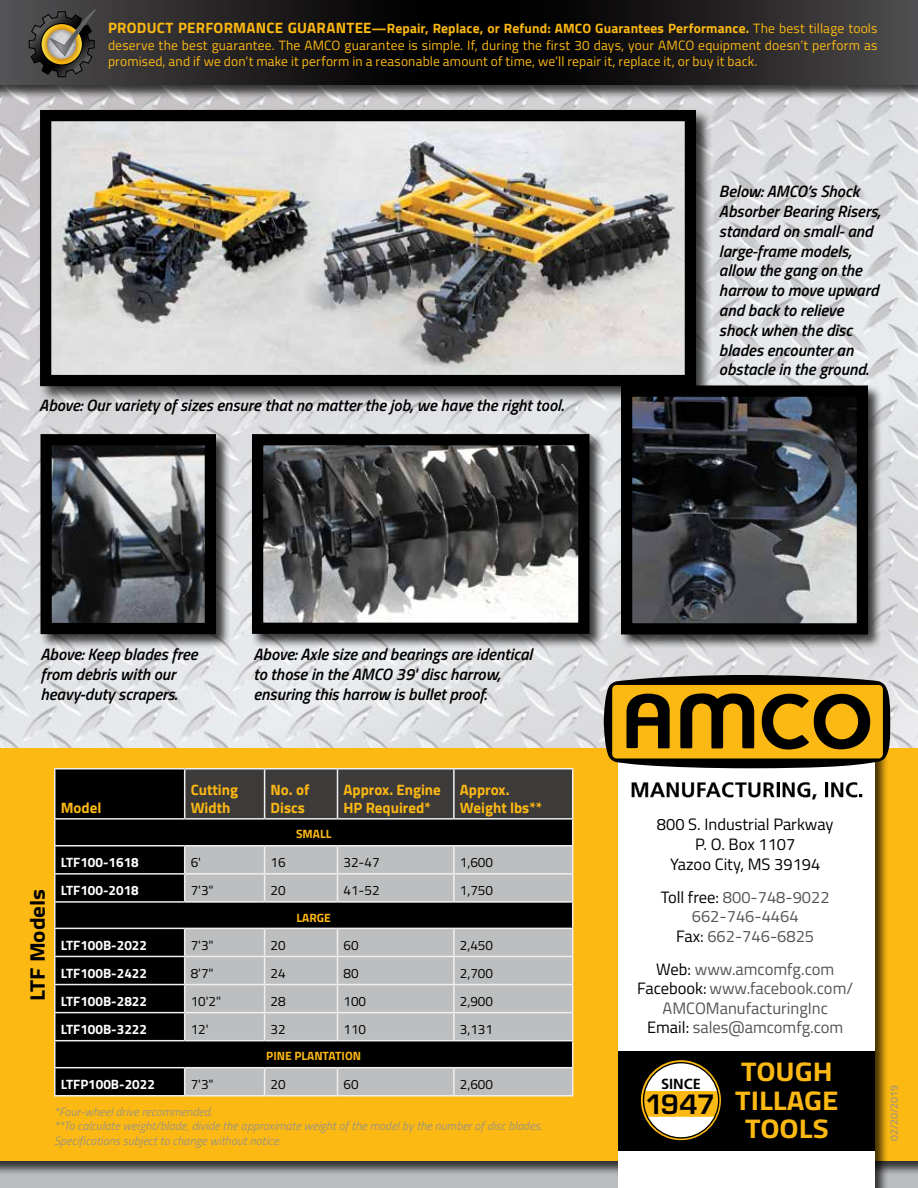
<style>
.page{position:relative;width:918px;height:1188px;background:#fff}
.page>*{position:absolute;margin:0;border:0;box-sizing:border-box;transform-origin:0 0}
.t1{font:700 29.25px "Eurostile";color:#000}
.t2{font:700 27px/28.5px "Titillium Web";color:#fdb913;text-align:center;scale:1.09 1}
.t3{font:700 21px "Titillium Web";color:#000;scale:1.1 1}
.t4{font:italic 600 16.5px/19.8px "Titillium Web";color:#000}
.t5{font:16.5px/19.5px "Titillium Web";color:#545456;text-align:center}
.t6{font:16.5px/19.5px "Titillium Web";color:#000;text-align:center}
.t7{font:700 15px/18px "Titillium Web";color:#fdb913}
.t8{font:700 14.55px "Frutiger";color:#000}
.t9{font:13.5px/16.2px "Titillium Web";letter-spacing:.01em;color:#fdb913;text-align:justify}
.t10{font:13.5px "Titillium Web";color:#000}
.t11{font:700 13.5px "Titillium Web";color:#fff}
.t12{font:italic 300 12px/14.4px "Titillium Web";letter-spacing:.01em;color:#8b8e90}
.t13{font:700 12px "Titillium Web";color:#fdb913}
.t14{font:10.5px "Titillium Web";color:#8b8e90}
.s1{font-weight:700;font-size:15px}
.s2{font-weight:700}
.s3{color:#000}
</style>
<div class="page">
<img style="left:0;top:99px;width:918px;height:648px">
<div style="left:0;top:1176px;width:918px;height:12px;background:#bcbec0"></div>
<div style="left:39px;top:433px;width:192px;height:216px;background:#000;opacity:.75"></div>
<img style="left:52px;top:446px;width:152px;height:176px">
<div style="left:40px;top:434px;width:176px;height:200px;border:11px solid #000"></div>
<div style="left:0;top:747px;width:918px;height:429px;background:#000;opacity:.75"></div>
<div style="left:0;top:748px;width:918px;height:413px;background:#fdb913"></div>
<div style="left:55px;top:769px;width:130px;height:50px;background:#000"></div>
<div style="left:56px;top:820px;width:128px;height:275px;background:#000"></div>
<hr style="left:54px;top:768px;width:131px;height:2px;background:#efeff0">
<hr style="left:54px;top:769px;width:2px;height:49px;background:#efeff0">
<hr style="left:185px;top:768px;width:80px;height:2px;background:#efeff0">
<hr style="left:265px;top:768px;width:72px;height:2px;background:#efeff0">
<hr style="left:338px;top:768px;width:116px;height:2px;background:#efeff0">
<hr style="left:454px;top:768px;width:119px;height:2px;background:#efeff0">
<hr style="left:54px;top:818px;width:131px;height:2px;background:#efeff0">
<hr style="left:54px;top:820px;width:2px;height:25px;background:#efeff0">
<hr style="left:54px;top:845px;width:131px;height:2px;background:#efeff0">
<hr style="left:54px;top:847px;width:2px;height:26px;background:#efeff0">
<hr style="left:54px;top:873px;width:131px;height:2px;background:#efeff0">
<hr style="left:54px;top:875px;width:2px;height:26px;background:#efeff0">
<hr style="left:54px;top:901px;width:131px;height:2px;background:#efeff0">
<hr style="left:54px;top:903px;width:2px;height:25px;background:#efeff0">
<hr style="left:54px;top:928px;width:131px;height:1px;background:#efeff0">
<hr style="left:54px;top:929px;width:2px;height:27px;background:#efeff0">
<hr style="left:54px;top:956px;width:131px;height:1px;background:#efeff0">
<hr style="left:54px;top:957px;width:2px;height:27px;background:#efeff0">
<hr style="left:54px;top:984px;width:131px;height:1px;background:#efeff0">
<hr style="left:54px;top:985px;width:2px;height:27px;background:#efeff0">
<hr style="left:54px;top:1012px;width:131px;height:1px;background:#efeff0">
<hr style="left:54px;top:1013px;width:2px;height:27px;background:#efeff0">
<hr style="left:54px;top:1040px;width:131px;height:1px;background:#efeff0">
<hr style="left:54px;top:1041px;width:2px;height:26px;background:#efeff0">
<hr style="left:54px;top:1067px;width:131px;height:1px;background:#efeff0">
<hr style="left:54px;top:1068px;width:2px;height:27px;background:#efeff0">
<svg style="left:184px;top:769px;width:389px;height:326px;background:#808182"></svg>
<hr style="left:54px;top:1095px;width:131px;height:2px;background:#efeff0">
<hr style="left:185px;top:1095px;width:80px;height:2px;background:#efeff0">
<hr style="left:265px;top:1095px;width:72px;height:2px;background:#efeff0">
<hr style="left:338px;top:1095px;width:116px;height:2px;background:#efeff0">
<hr style="left:454px;top:1095px;width:119px;height:2px;background:#efeff0">
<div style="left:616px;top:745px;width:273px;height:443px;background:#000;opacity:.75"></div>
<div style="left:618px;top:746px;width:256px;height:442px;background:#fff"></div>
<svg style="left:632px;top:782px;width:185px;height:18px"></svg>
<hr style="left:825px;top:782px;width:3px;height:15px;background:#000">
<svg style="left:831px;top:782px;width:31px;height:15px"></svg>
<svg style="left:604px;top:675px;width:286px;height:93px;background:#8d6a14"></svg>
<div style="left:38px;top:108px;width:676px;height:295px;background:#000;opacity:.75"></div>
<img style="left:52px;top:122px;width:632px;height:252px">
<div style="left:40px;top:110px;width:656px;height:276px;border:11px solid #000"></div>
<div style="left:620px;top:384px;width:263px;height:265px;background:#000;opacity:.75"></div>
<img style="left:633px;top:398px;width:223px;height:224px">
<div style="left:621px;top:386px;width:247px;height:248px;border:11px solid #000"></div>
<div style="left:618px;top:1051px;width:256px;height:100px;background:#000"></div>
<svg style="left:639px;top:1058px;width:85px;height:85px"></svg>
<div style="left:642px;top:1062px;width:78px;height:77px;background:#fff;border-radius:50%"></div>
<div style="left:641px;top:1060px;width:80px;height:80px;border:3px solid #fdb913;border-radius:50%"></div>
<svg style="left:640px;top:1091px;width:82px;height:26px;background:#edae13"></svg>
<div style="left:643px;top:1062px;width:76px;height:77px;border:1px solid #000;border-radius:50%"></div>
<div style="left:0;top:0;width:918px;height:99px;background:#000;opacity:.75"></div>
<svg style="left:0;top:0;width:918px;height:85px;background:#201e1f"></svg>
<svg style="left:29px;top:10px;width:67px;height:67px;background:#5c5543"></svg>
<div style="left:250px;top:433px;width:354px;height:216px;background:#000;opacity:.75"></div>
<img style="left:264px;top:446px;width:314px;height:176px">
<div style="left:252px;top:434px;width:338px;height:200px;border:11px solid #000"></div>
<p class="t9" style="left:108px;top:20px;width:771px"><span class="s1">PRODUCT PERFORMANCE GUARANTEE</span><span class="s2">—Repair, Replace, or Refund: AMCO Guarantees Performance.</span> The best tillage tools deserve the best guarantee. The AMCO guarantee is simple. If, during the first 30 days, your AMCO equipment doesn’t perform as promised, and if we don’t make it perform in a reasonable amount of time, we’ll repair it, replace it, or buy it back.</p>
<p class="t4" style="left:39px;top:394px;width:526px">Above: Our variety of sizes ensure that no matter the job, we have the right tool.</p>
<p class="t4" style="left:719px;top:181px;width:163px">Below: AMCO’s Shock<br>Absorber Bearing Risers, standard on small- and large-frame models, allow the gang on the harrow to move upward and back to relieve shock when the disc blades encounter an obstacle in the ground.</p>
<p class="t4" style="left:40px;top:644px;width:159px">Above: Keep blades free from debris with our heavy-duty scrapers.</p>
<p class="t4" style="left:254px;top:644px;width:280px">Above: Axle size and bearings are identical to those in the AMCO 39' disc harrow, ensuring this harrow is bullet proof.</p>
<p class="t3" style="left:21px;top:1001px;width:104px;rotate:-90deg">LTF Models</p>
<p class="t7" style="left:61px;top:798px;width:42px">Model</p>
<p class="t7" style="left:191px;top:780px;width:49px">Cutting<br>Width</p>
<p class="t7" style="left:271px;top:780px;width:40px">No. of<br>Discs</p>
<p class="t7" style="left:344px;top:780px;width:99px">Approx. Engine<br>HP Required*</p>
<p class="t7" style="left:460px;top:780px;width:84px">Approx.<br>Weight lbs**</p>
<p class="t13" style="left:296px;top:825px;width:37px">SMALL</p>
<p class="t11" style="left:61px;top:852px;width:80px">LTF100-1618</p>
<p class="t10" style="left:191px;top:852px;width:12px">6'</p>
<p class="t10" style="left:271px;top:852px;width:17px">16</p>
<p class="t10" style="left:343px;top:852px;width:38px">32-47</p>
<p class="t10" style="left:460px;top:852px;width:35px">1,600</p>
<p class="t11" style="left:61px;top:880px;width:80px">LTF100-2018</p>
<p class="t10" style="left:191px;top:881px;width:24px">7'3"</p>
<p class="t10" style="left:271px;top:881px;width:17px">20</p>
<p class="t10" style="left:343px;top:881px;width:38px">41-52</p>
<p class="t10" style="left:460px;top:881px;width:35px">1,750</p>
<p class="t13" style="left:297px;top:908px;width:36px">LARGE</p>
<p class="t11" style="left:61px;top:935px;width:88px">LTF100B-2022</p>
<p class="t10" style="left:191px;top:935px;width:24px">7'3"</p>
<p class="t10" style="left:271px;top:935px;width:17px">20</p>
<p class="t10" style="left:343px;top:935px;width:17px">60</p>
<p class="t10" style="left:460px;top:935px;width:35px">2,450</p>
<p class="t11" style="left:61px;top:963px;width:88px">LTF100B-2422</p>
<p class="t10" style="left:191px;top:963px;width:24px">8'7"</p>
<p class="t10" style="left:271px;top:963px;width:17px">24</p>
<p class="t10" style="left:343px;top:963px;width:17px">80</p>
<p class="t10" style="left:460px;top:963px;width:35px">2,700</p>
<p class="t11" style="left:61px;top:991px;width:88px">LTF100B-2822</p>
<p class="t10" style="left:191px;top:991px;width:32px">10'2"</p>
<p class="t10" style="left:271px;top:991px;width:17px">28</p>
<p class="t10" style="left:343px;top:991px;width:24px">100</p>
<p class="t10" style="left:460px;top:991px;width:35px">2,900</p>
<p class="t11" style="left:61px;top:1019px;width:88px">LTF100B-3222</p>
<p class="t10" style="left:191px;top:1019px;width:19px">12'</p>
<p class="t10" style="left:271px;top:1019px;width:17px">32</p>
<p class="t10" style="left:343px;top:1019px;width:24px">110</p>
<p class="t10" style="left:460px;top:1019px;width:35px">3,131</p>
<p class="t13" style="left:266px;top:1047px;width:96px">PINE PLANTATION</p>
<p class="t11" style="left:61px;top:1074px;width:96px">LTFP100B-2022</p>
<p class="t10" style="left:191px;top:1074px;width:24px">7'3"</p>
<p class="t10" style="left:271px;top:1074px;width:17px">20</p>
<p class="t10" style="left:343px;top:1074px;width:17px">60</p>
<p class="t10" style="left:460px;top:1074px;width:35px">2,600</p>
<p class="t12" style="left:54px;top:1104px;width:490px">*Four-wheel drive recommended.<br>**To calculate weight/blade, divide the approximate weight of the model by the number of disc blades.<br>Specifications subject to change without notice.</p>
<p class="t6" style="left:657px;top:814px;width:178px">800 S. Industrial Parkway<br>P. O. Box 1107<br>Yazoo City, MS 39194</p>
<p class="t5" style="left:661px;top:886px;width:170px"><span class="s3">Toll free:</span> 800-748-9022<br>662-746-4464<br><span class="s3">Fax:</span> 662-746-6825</p>
<p class="t5" style="left:637px;top:958px;width:217px"><span class="s3">Web:</span> www.amcomfg.com<br><span class="s3">Facebook:</span> www.facebook.com/<br>AMCOManufacturingInc<br><span class="s3">Email:</span> sales@amcomfg.com</p>
<p class="t8" style="left:661px;top:1075px;width:41px">SINCE</p>
<h1 class="t1" style="left:645px;top:1088px;width:72px">1947</h1>
<h2 class="t2" style="left:735px;top:1056px;width:96px">TOUGH<br>TILLAGE<br>TOOLS</h2>
<p class="t14" style="left:886px;top:1141px;width:57px;rotate:-90deg">02/20/2019</p>
</div>
